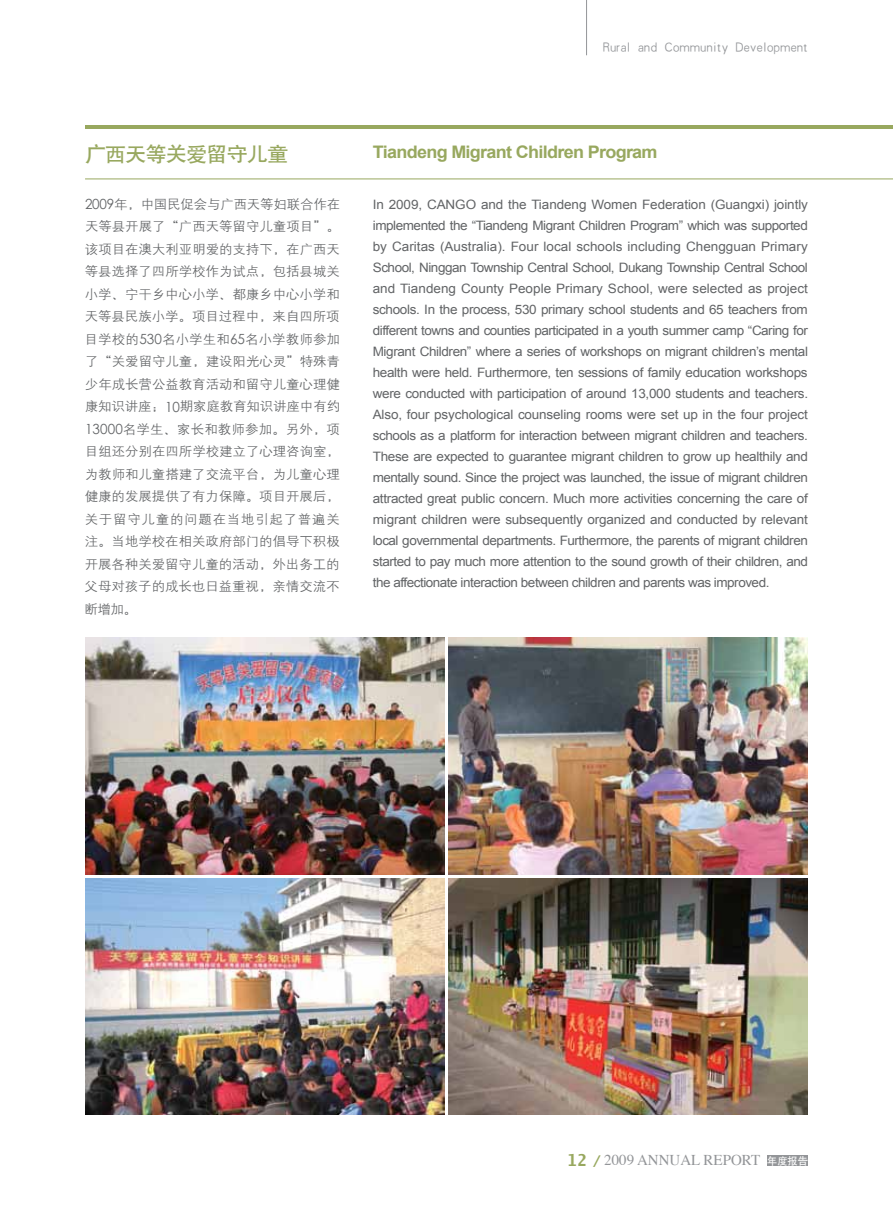
<style>
.page{position:relative;width:893px;height:1212px;background:#fff}
.page>*{position:absolute;margin:0;border:0;box-sizing:border-box;transform-origin:0 0}
.t1{font:20.1px "H Yb 1 gj";letter-spacing:-.035em;color:#98a85f;scale:1.04 1}
.t2{font:700 17.25px "Arial";letter-spacing:-.04em;color:#98a85f;scale:1.04 1}
.t3{font:15px "Times";color:#939598}
.t4{font:13.5px "H Yg 2 gj";letter-spacing:.025em;color:#939598}
.t5{font:12.9px/21px "Arial";letter-spacing:-.035em;color:#626466;text-align:justify;scale:1.04 1}
.t6{font:12.9px/22.5px "H Yg 2 gj";letter-spacing:-.005em;color:#626466;text-align:justify;scale:1.04 1}
.s1{font-family:"Century Gothic";font-size:13.95px}
.s2{font-family:"H Yb 1 gj"}
.s3{font-family:"Lucida Sans Typewriter";font-weight:700;font-size:16.5px;color:#98a85f}
.s4{font-family:"Lucida Sans Typewriter";font-weight:700;font-size:12.6px;color:#98a85f}
.s5{font-family:"H Yb 1 gj";font-size:10.2px;color:#fff}
</style>
<div class="page">
<div style="left:767px;top:1155px;width:41px;height:11px;background:#939598"></div>
<hr style="left:586px;top:0;width:1px;height:55px;background:#939598">
<hr style="left:85px;top:125px;width:808px;height:4px;background:#98a85f">
<hr style="left:85px;top:179px;width:808px;height:1px;background:#98a85f">
<img style="left:448px;top:637px;width:360px;height:238px">
<img style="left:85px;top:637px;width:360px;height:238px">
<img style="left:448px;top:879px;width:360px;height:235px">
<img style="left:85px;top:879px;width:360px;height:235px">
<p class="t4" style="left:603px;top:42px;width:206px">Rural and Community Development</p>
<h1 class="t1" style="left:85px;top:143px;width:197px">广西天等关爱留守儿童</h1>
<h2 class="t2" style="left:373px;top:141px;width:275px">Tiandeng Migrant Children Program</h2>
<p class="t5" style="left:373px;top:194px;width:420px">In 2009, CANGO and the Tiandeng Women Federation (Guangxi) jointly implemented the “Tiandeng Migrant Children Program” which was supported by Caritas (Australia). Four local schools including Chengguan Primary School, Ninggan Township Central School, Dukang Township Central School and Tiandeng County People Primary School, were selected as project schools. In the process, 530 primary school students and 65 teachers from different towns and counties participated in a youth summer camp “Caring for Migrant Children” where a series of workshops on migrant children’s mental health were held. Furthermore, ten sessions of family education workshops were conducted with participation of around 13,000 students and teachers.<br>Also, four psychological counseling rooms were set up in the four project schools as a platform for interaction between migrant children and teachers.<br>These are expected to guarantee migrant children to grow up healthily and mentally sound. Since the project was launched, the issue of migrant children attracted great public concern. Much more activities concerning the care of migrant children were subsequently organized and conducted by relevant local governmental departments. Furthermore, the parents of migrant children started to pay much more attention to the sound growth of their children, and the affectionate interaction between children and parents was improved.</p>
<p class="t6" style="left:85px;top:193px;width:247px"><span class="s1">2009</span>年<span class="s2">，</span>中国民促会与广西天等妇联合作在天等县开展了<span class="s2">“</span>广西天等留守儿童项目<span class="s2">”。</span>该项目在澳大利亚明爱的支持下<span class="s2">，</span>在广西天等县选择了四所学校作为试点<span class="s2">，</span>包括县城关小学<span class="s2">、</span>宁干乡中心小学<span class="s2">、</span>都康乡中心小学和天等县民族小学<span class="s2">。</span>项目过程中<span class="s2">，</span>来自四所项目学校的<span class="s1">530</span>名小学生和<span class="s1">65</span>名小学教师参加了<span class="s2">“</span>关爱留守儿童<span class="s2">，</span>建设阳光心灵<span class="s2">”</span>特殊青少年成长营公益教育活动和留守儿童心理健康知识讲座<span class="s2">；</span><span class="s1">10</span>期家庭教育知识讲座中有约<span class="s1">13000</span>名学生<span class="s2">、</span>家长和教师参加<span class="s2">。</span>另外<span class="s2">，</span>项目组还分别在四所学校建立了心理咨询室<span class="s2">，</span>为教师和儿童搭建了交流平台<span class="s2">，</span>为儿童心理健康的发展提供了有力保障<span class="s2">。</span>项目开展后<span class="s2">，</span>关于留守儿童的问题在当地引起了普遍关注<span class="s2">。</span>当地学校在相关政府部门的倡导下积极开展各种关爱留守儿童的活动<span class="s2">，</span>外出务工的父母对孩子的成长也日益重视<span class="s2">，</span>亲情交流不断增加<span class="s2">。</span></p>
<p class="t3" style="left:567px;top:1146px;width:242px"><span class="s3">12</span> <span class="s4">/</span> 2009 ANNUAL REPORT <span class="s5">年度报告</span></p>
</div>
